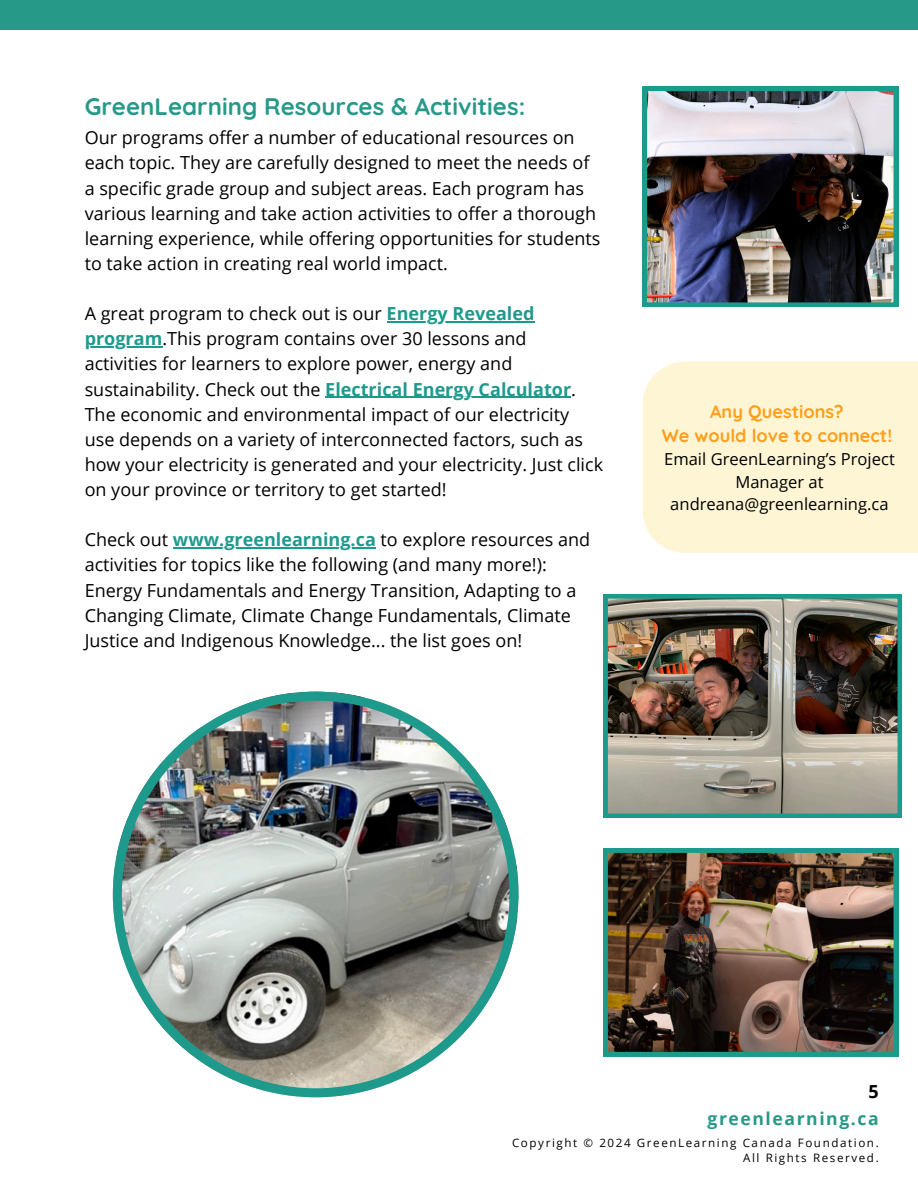
<style>
.page{position:relative;width:918px;height:1188px;background:#fff}
.page>*{position:absolute;margin:0;border:0;box-sizing:border-box;transform-origin:0 0}
.t1{font:700 24px "Quicksand";color:#279989}
.t2{font:18px/25.2px "Open Sans";color:#000}
.t3{font:700 18px/24.9px "Quicksand";color:#ff9e1b;text-align:center}
.t4{font:700 18px "Open Sans";color:#000}
.t5{font:700 17.55px "Open Sans";letter-spacing:.09em;color:#279989}
.t6{font:16.5px/22.5px "Open Sans";color:#000;text-align:center}
.t7{font:11.55px "Open Sans";letter-spacing:.14em;color:#000}
.s1{font-weight:700;color:#1e9a8d}
</style>
<div class="page">
<div style="left:0;top:0;width:918px;height:29px;background:#279989"></div>
<hr style="left:387px;top:321px;width:147px;height:2px;background:#1e9a8d">
<hr style="left:85px;top:346px;width:77px;height:2px;background:#1e9a8d">
<hr style="left:325px;top:397px;width:246px;height:1px;background:#1e9a8d">
<hr style="left:173px;top:547px;width:183px;height:2px;background:#1e9a8d">
<hr style="left:356px;top:547px;width:20px;height:2px;background:#1e9a8d">
<div style="left:643px;top:362px;width:275px;height:191px;background:#fef5d5"></div>
<img style="left:113px;top:692px;width:406px;height:405px">
<img style="left:603px;top:594px;width:299px;height:224px">
<img style="left:643px;top:87px;width:255px;height:220px">
<img style="left:603px;top:848px;width:295px;height:208px">
<h1 class="t1" style="left:85px;top:91px;width:442px">GreenLearning Resources &amp; Activities:</h1>
<h3 class="t2" style="left:85px;top:125px;width:517px">Our programs offer a number of educational resources on each topic. They are carefully designed to meet the needs of a specific grade group and subject areas. Each program has various learning and take action activities to offer a thorough learning experience, while offering opportunities for students to take action in creating real world impact.</h3>
<h3 class="t2" style="left:85px;top:301px;width:451px">A great program to check out is our <span class="s1">Energy Revealed</span></h3>
<p class="t2" style="left:85px;top:326px;width:493px"><span class="s1">program</span>.This program contains over 30 lessons and activities for learners to explore power, energy and sustainability. Check out the <span class="s1">Electrical Energy Calculator</span>.</p>
<p class="t2" style="left:85px;top:401px;width:520px">The economic and environmental impact of our electricity use depends on a variety of interconnected factors, such as how your electricity is generated and your electricity. Just click on your province or territory to get started!</p>
<p class="t2" style="left:85px;top:527px;width:507px">Check out <span class="s1">www.greenlearning.ca</span> to explore resources and</p>
<h3 class="t2" style="left:85px;top:552px;width:493px">activities for topics like the following (and many more!):<br>Energy Fundamentals and Energy Transition, Adapting to a Changing Climate, Climate Change Fundamentals, Climate Justice and Indigenous Knowledge... the list goes on!</h3>
<p class="t3" style="left:662px;top:398px;width:232px">Any Questions?<br>We would love to connect!</p>
<p class="t6" style="left:664px;top:447px;width:232px">Email GreenLearning’s Project<br>Manager at andreana@greenlearning.ca</p>
<p class="t4" style="left:868px;top:1078px;width:12px">5</p>
<p class="t5" style="left:708px;top:1106px;width:173px">greenlearning.ca</p>
<p class="t7" style="left:512px;top:1134px;width:368px">Copyright © 2024 GreenLearning Canada Foundation.</p>
<h2 class="t7" style="left:743px;top:1150px;width:137px">All Rights Reserved.</h2>
</div>
